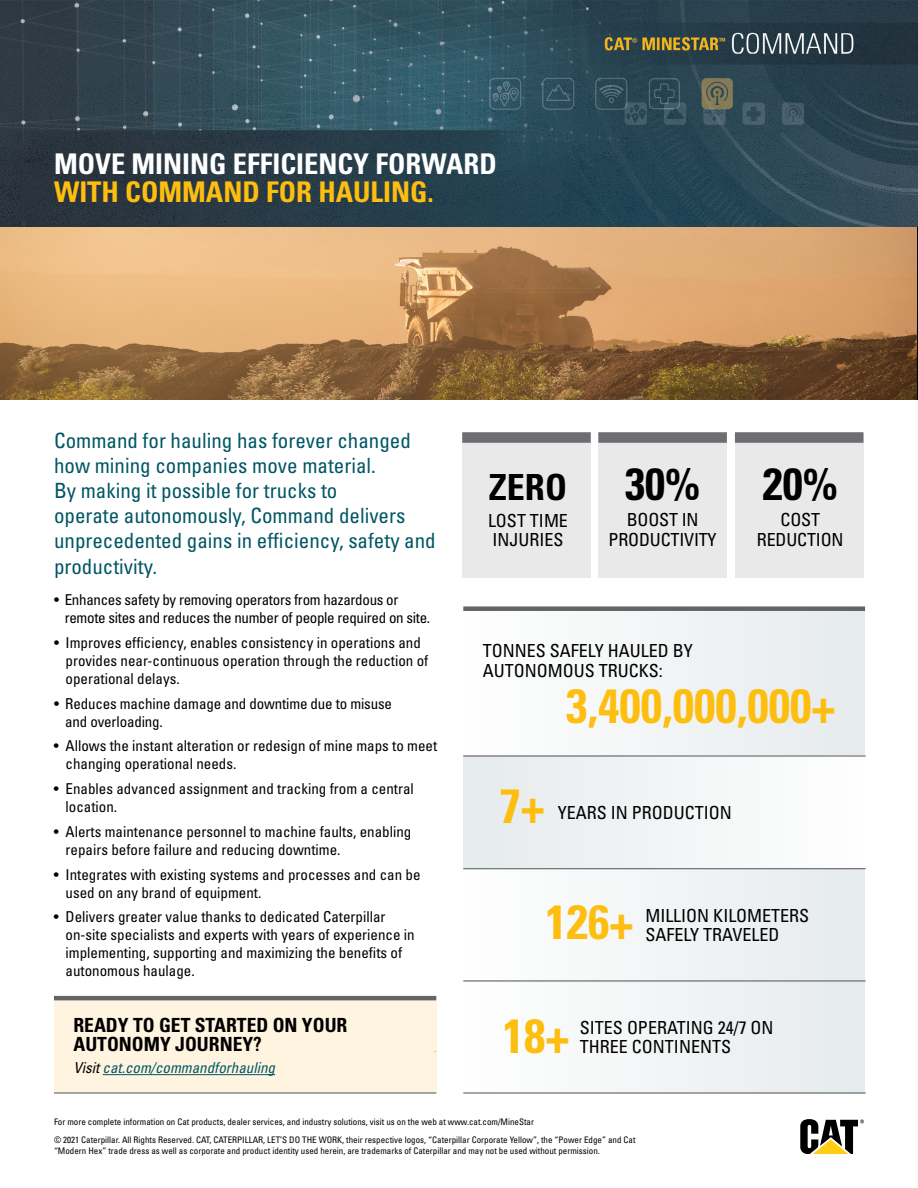
<style>
.page{position:relative;width:918px;height:1188px;background:#fff}
.page>*{position:absolute;margin:0;border:0;box-sizing:border-box;transform-origin:0 0}
.t1{font:700 condensed 48px "Univers LT Std";color:#febe10}
.t2{font:700 condensed 45px "Univers LT Std";color:#000}
.t3{font:700 condensed 36px "Univers LT Std";color:#000}
.t4{font:700 condensed 28.5px "Univers LT Std";color:#fff}
.t5{font:700 condensed 28.5px "Univers LT Std";color:#febe10}
.t6{font:condensed 21px/25.2px "Univers LT Std";color:#005664}
.t7{font:700 condensed 19.5px/19.5px "Univers LT Std";color:#000}
.t8{font:condensed 18px/19.5px "Univers LT Std";color:#000}
.t9{font:condensed 15px/18px "Univers LT Std";color:#000}
.t10{font:condensed 15px/18px "Univers LT Std";letter-spacing:-.02em;color:#000}
.t11{font:italic condensed 15px "Univers LT Std";color:#005664}
.t12{font:condensed 9px/17.5px "Univers LT Std";color:#000}
.s1{color:#000}
</style>
<div class="page">
<div style="left:463px;top:611px;width:402px;height:143px;background:#f2f4f5"></div>
<div style="left:463px;top:868px;width:402px;height:114px;background:#f2f4f5"></div>
<div style="left:463px;top:980px;width:402px;height:114px;background:#f2f4f5"></div>
<div style="left:463px;top:755px;width:402px;height:113px;background:#f2f4f5"></div>
<div style="left:463px;top:606px;width:402px;height:5px;background:#636466"></div>
<hr style="left:463px;top:1092px;width:403px;height:2px;background:#636466">
<hr style="left:463px;top:755px;width:403px;height:2px;background:#636466">
<hr style="left:463px;top:868px;width:403px;height:1px;background:#636466">
<hr style="left:463px;top:980px;width:403px;height:2px;background:#636466">
<div style="left:735px;top:432px;width:128px;height:146px;background:#e9e9ea"></div>
<img style="left:0;top:0;width:918px;height:400px">
<svg style="left:800px;top:1119px;width:64px;height:35px"></svg>
<div style="left:54px;top:1000px;width:382px;height:92px;background:#fff4e0"></div>
<hr style="left:103px;top:1074px;width:172px;height:1px;background:#005664">
<hr style="left:54px;top:996px;width:382px;height:4px;background:#636466">
<hr style="left:54px;top:1092px;width:382px;height:2px;background:#636466">
<div style="left:462px;top:432px;width:129px;height:146px;background:#e9e9ea"></div>
<div style="left:598px;top:432px;width:129px;height:146px;background:#e9e9ea"></div>
<div style="left:462px;top:432px;width:129px;height:11px;background:#6d6e71"></div>
<div style="left:598px;top:432px;width:129px;height:11px;background:#6d6e71"></div>
<div style="left:735px;top:432px;width:128px;height:11px;background:#6d6e71"></div>
<h3 class="t4" style="left:54px;top:146px;width:444px">MOVE MINING EFFICIENCY FORWARD</h3>
<h3 class="t5" style="left:54px;top:175px;width:381px">WITH COMMAND FOR HAULING.</h3>
<h3 class="t6" style="left:54px;top:427px;width:383px">Command for hauling has forever changed how mining companies move material.<br>By making it possible for trucks to<br>operate autonomously, Command delivers unprecedented gains in efficiency, safety and productivity.</h3>
<p class="t10" style="left:65px;top:591px;width:367px;text-indent:-11px">• Enhances safety by removing operators from hazardous or remote sites and reduces the number of people required on site.</p>
<p class="t9" style="left:66px;top:633px;width:364px;text-indent:-12px">• Improves efficiency, enables consistency in operations and provides near-continuous operation through the reduction of operational delays.</p>
<p class="t9" style="left:65px;top:694px;width:328px;text-indent:-11px">• Reduces machine damage and downtime due to misuse and overloading.</p>
<p class="t9" style="left:66px;top:737px;width:373px;text-indent:-12px">• Allows the instant alteration or redesign of mine maps to meet changing operational needs.</p>
<p class="t9" style="left:66px;top:780px;width:350px;text-indent:-12px">• Enables advanced assignment and tracking from a central location.</p>
<p class="t9" style="left:66px;top:822px;width:347px;text-indent:-12px">• Alerts maintenance personnel to machine faults, enabling repairs before failure and reducing downtime.</p>
<p class="t9" style="left:66px;top:865px;width:356px;text-indent:-12px">• Integrates with existing systems and processes and can be used on any brand of equipment.</p>
<p class="t9" style="left:66px;top:908px;width:351px;text-indent:-12px">• Delivers greater value thanks to dedicated Caterpillar on-site specialists and experts with years of experience in implementing, supporting and maximizing the benefits of autonomous haulage.</p>
<h3 class="t7" style="left:73px;top:1015px;width:276px">READY TO GET STARTED ON YOUR<br>AUTONOMY JOURNEY?</h3>
<p class="t11" style="left:73px;top:1058px;width:203px"><span class="s1">Visit</span> cat.com/commandforhauling</p>
<h3 class="t3" style="left:489px;top:465px;width:80px">ZERO</h3>
<p class="t8" style="left:488px;top:510px;width:81px">LOST TIME<br>INJURIES</p>
<h2 class="t2" style="left:625px;top:456px;width:76px">30%</h2>
<p class="t8" style="left:609px;top:510px;width:110px;text-align:center">BOOST IN<br>PRODUCTIVITY</p>
<p class="t8" style="left:483px;top:641px;width:211px">TONNES SAFELY HAULED BY<br>AUTONOMOUS TRUCKS:</p>
<h2 class="t2" style="left:763px;top:456px;width:76px">20%</h2>
<p class="t8" style="left:757px;top:510px;width:88px;text-align:center">COST<br>REDUCTION</p>
<h1 class="t1" style="left:566px;top:676px;width:271px">3,400,000,000+</h1>
<h1 class="t1" style="left:500px;top:776px;width:47px">7+</h1>
<p class="t8" style="left:558px;top:803px;width:176px">YEARS IN PRODUCTION</p>
<h1 class="t1" style="left:546px;top:892px;width:89px">126+</h1>
<p class="t8" style="left:645px;top:905px;width:165px">MILLION KILOMETERS<br>SAFELY TRAVELED</p>
<h1 class="t1" style="left:503px;top:1006px;width:68px">18+</h1>
<p class="t8" style="left:580px;top:1018px;width:195px">SITES OPERATING 24/7 ON<br>THREE CONTINENTS</p>
<p class="t12" style="left:54px;top:1113px;width:583px">For more complete information on Cat products, dealer services, and industry solutions, visit us on the web at www.cat.com/MineStar<br>© 2021 Caterpillar. All Rights Reserved. CAT, CATERPILLAR, LET’S DO THE WORK, their respective logos, “Caterpillar Corporate Yellow”, the “Power Edge” and Cat</p>
<p class="t12" style="left:54px;top:1141px;width:547px">“Modern Hex” trade dress as well as corporate and product identity used herein, are trademarks of Caterpillar and may not be used without permission.</p>
</div>
